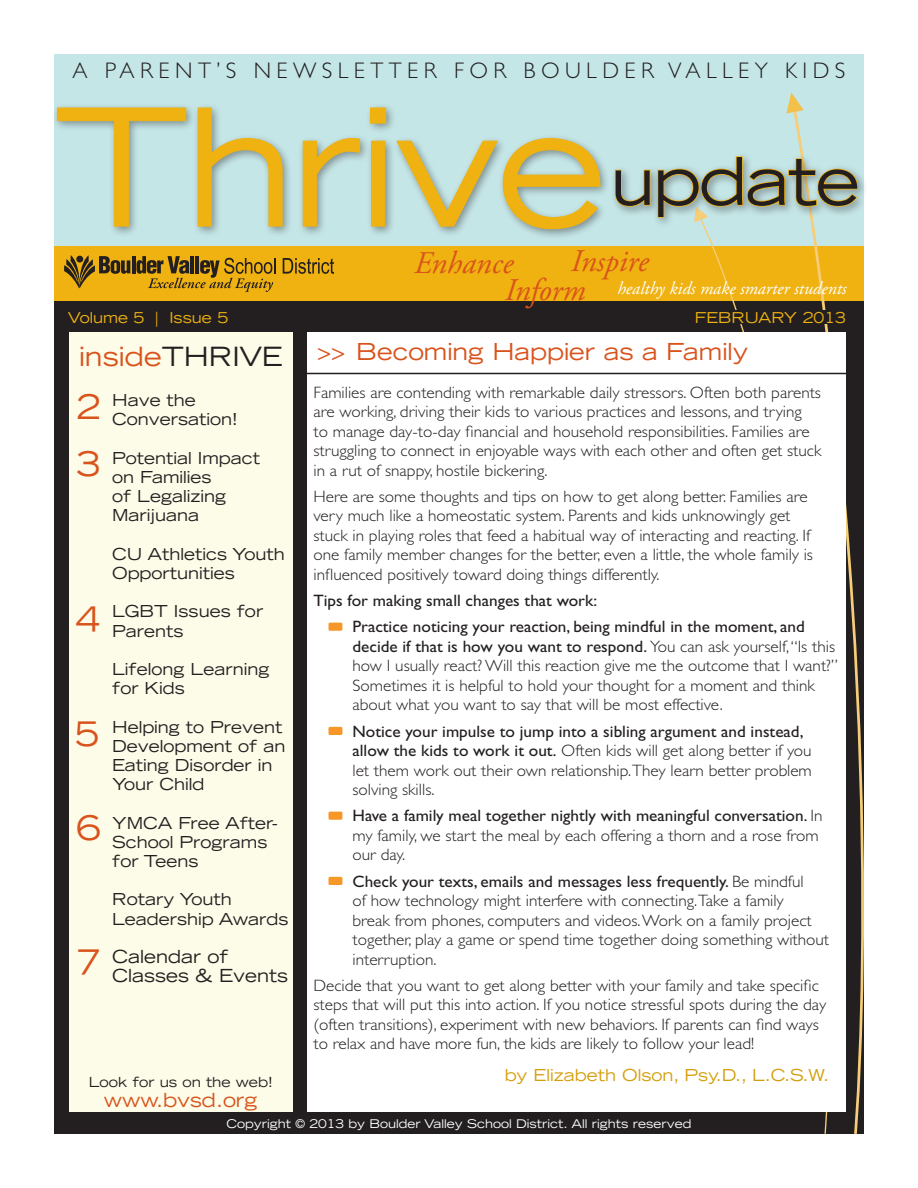
<style>
.page{position:relative;width:918px;height:1188px;background:#fff}
.page>*{position:absolute;margin:0;border:0;box-sizing:border-box;transform-origin:0 0}
.t1{font:expanded 162.45px "Trade Gothic LT Std";letter-spacing:-.02em;color:#efb211}
.t2{font:expanded 65.7px "Trade Gothic LT Std";letter-spacing:-.02em;color:#231f20}
.t3{font:expanded 33.75px "Trade Gothic LT Std";color:#d9531c}
.t4{font:italic 31.5px "Adobe Garamond Pro";color:#d9531c}
.t5{font:expanded 26.55px "Trade Gothic LT Std";color:#d9531c}
.t6{font:expanded 23.4px "Trade Gothic LT Std";color:#d9531c}
.t7{font:300 22.65px "Gill Sans Std";letter-spacing:.24em;color:#231f20}
.t8{font:expanded 19.5px "Trade Gothic LT Std";color:#d9531c}
.t9{font:italic 18px "Adobe Garamond Pro";color:#fff}
.t10{font:expanded 18px/19.2px "Trade Gothic LT Std";color:#231f20}
.t11{font:300 16.5px/19.5px "Gill Sans Std";color:#231f20;scale:1.04 1}
.t12{font:expanded 16.5px/19.2px "Trade Gothic LT Std";color:#231f20}
.t13{font:16.5px "Gill Sans Std";color:#231f20;scale:1.04 1}
.t14{font:expanded 16.5px "Trade Gothic LT Std";color:#d49f0c}
.t15{font:expanded 15px "Trade Gothic LT Std";color:#efb211}
.t16{font:expanded 13.95px "Trade Gothic LT Std";color:#231f20}
.t17{font:expanded 12px "Trade Gothic LT Std";color:#fff}
.s1{color:#231f20}
.s2{font-weight:400}
</style>
<div class="page">
<div style="left:54px;top:54px;width:810px;height:250px;background:#c5e6e7"></div>
<div style="left:54px;top:291px;width:810px;height:843px;background:#231f20"></div>
<div style="left:54px;top:246px;width:644px;height:55px;background:#efb211"></div>
<div style="left:52px;top:102px;width:559px;height:138px;background:#231f20;opacity:.45"></div>
<svg style="left:57px;top:107px;width:130px;height:120px"></svg>
<svg style="left:197px;top:107px;width:86px;height:120px"></svg>
<svg style="left:302px;top:138px;width:58px;height:89px"></svg>
<svg style="left:370px;top:107px;width:16px;height:120px;background:#a5b19c"></svg>
<svg style="left:396px;top:138px;width:205px;height:91px"></svg>
<div style="left:69px;top:332px;width:224px;height:780px;background:#fcfce9"></div>
<svg style="left:698px;top:228px;width:166px;height:906px"></svg>
<svg style="left:786px;top:92px;width:18px;height:21px"></svg>
<svg style="left:64px;top:255px;width:66px;height:34px;background:#a87e16"></svg>
<hr style="left:132px;top:256px;width:3px;height:17px;background:#231f20">
<svg style="left:137px;top:256px;width:139px;height:36px;background:#b38615"></svg>
<svg style="left:283px;top:258px;width:51px;height:16px"></svg>
<div style="left:307px;top:332px;width:539px;height:780px;background:#fff"></div>
<div style="left:610px;top:151px;width:259px;height:77px;background:#231f20;opacity:.45"></div>
<svg style="left:614px;top:169px;width:37px;height:38px"></svg>
<svg style="left:657px;top:156px;width:202px;height:66px"></svg>
<div style="left:732px;top:310px;width:99px;height:13px;background:#231f20"></div>
<hr style="left:302px;top:373px;width:552px;height:1px;background:#231f20">
<div style="left:328px;top:623px;width:14px;height:8px;background:#f79727;border-radius:2px"></div>
<div style="left:328px;top:727px;width:14px;height:8px;background:#f79727;border-radius:2px"></div>
<div style="left:328px;top:812px;width:14px;height:8px;background:#f79727;border-radius:2px"></div>
<div style="left:328px;top:877px;width:14px;height:8px;background:#f79727;border-radius:2px"></div>
<p class="t7" style="left:72px;top:58px;width:775px">A PARENT’S NEWSLETTER FOR BOULDER VALLEY KIDS</p>
<p class="t1" style="left:54px;top:61px;width:554px">Thrive</p>
<p class="t4" style="left:414px;top:244px;width:101px">Enhance</p>
<p class="t4" style="left:505px;top:271px;width:82px">Inform</p>
<p class="t2" style="left:611px;top:138px;width:251px">update</p>
<p class="t4" style="left:571px;top:242px;width:79px">Inspire</p>
<p class="t9" style="left:617px;top:278px;width:231px">healthy kids make smarter students</p>
<p class="t15" style="left:68px;top:307px;width:161px">Volume 5 | Issue 5</p>
<p class="t15" style="left:695px;top:307px;width:153px">FEBRUARY 2013</p>
<p class="t5" style="left:79px;top:339px;width:205px">inside<span class="s1">THRIVE</span></p>
<p class="t12" style="left:112px;top:390px;width:127px">Have the<br>Conversation!</p>
<p class="t12" style="left:112px;top:448px;width:150px">Potential Impact on Families<br>of Legalizing<br>Marijuana</p>
<p class="t12" style="left:112px;top:544px;width:174px">CU Athletics Youth<br>Opportunities</p>
<p class="t12" style="left:112px;top:601px;width:153px">LGBT Issues for<br>Parents</p>
<p class="t12" style="left:112px;top:659px;width:159px">Lifelong Learning for Kids</p>
<p class="t12" style="left:112px;top:717px;width:175px">Helping to Prevent<br>Development of an<br>Eating Disorder in<br>Your Child</p>
<p class="t12" style="left:112px;top:813px;width:167px">YMCA Free After-<br>School Programs for Teens</p>
<p class="t12" style="left:112px;top:889px;width:178px">Rotary Youth<br>Leadership Awards</p>
<p class="t10" style="left:112px;top:946px;width:178px">Calendar of<br>Classes &amp; Events</p>
<p class="t3" style="left:76px;top:385px;width:26px">2</p>
<p class="t3" style="left:76px;top:442px;width:26px">3</p>
<p class="t3" style="left:76px;top:596px;width:26px">4</p>
<p class="t3" style="left:75px;top:711px;width:26px">5</p>
<p class="t3" style="left:76px;top:806px;width:26px">6</p>
<p class="t3" style="left:76px;top:940px;width:26px">7</p>
<p class="t16" style="left:89px;top:1073px;width:186px">Look for us on the web!</p>
<p class="t8" style="left:104px;top:1087px;width:155px">www.bvsd.org</p>
<p class="t6" style="left:317px;top:336px;width:433px">&gt;&gt; Becoming Happier as a Family</p>
<p class="t11" style="left:314px;top:382px;width:490px">Families are contending with remarkable daily stressors. Often both parents are working, driving their kids to various practices and lessons, and trying<br>to manage day-to-day financial and household responsibilities. Families are struggling to connect in enjoyable ways with each other and often get stuck in a rut of snappy, hostile bickering.</p>
<p class="t11" style="left:314px;top:487px;width:482px">Here are some thoughts and tips on how to get along better. Families are very much like a homeostatic system. Parents and kids unknowingly get stuck in playing roles that feed a habitual way of interacting and reacting. If one family member changes for the better, even a little, the whole family is influenced positively toward doing things differently.</p>
<p class="t13" style="left:314px;top:591px;width:274px">Tips for making small changes that work:</p>
<p class="t11" style="left:352px;top:617px;width:468px"><span class="s2">Practice noticing your reaction, being mindful in the moment, and decide if that is how you want to respond.</span> You can ask yourself, “Is this how I usually react? Will this reaction give me the outcome that I want?” Sometimes it is helpful to hold your thought for a moment and think about what you want to say that will be most effective.</p>
<p class="t11" style="left:352px;top:721px;width:443px"><span class="s2">Notice your impulse to jump into a sibling argument and instead, allow the kids to work it out.</span> Often kids will get along better if you let them work out their own relationship.They learn better problem solving skills.</p>
<p class="t11" style="left:352px;top:806px;width:453px"><span class="s2">Have a family meal together nightly with meaningful conversation.</span> In my family, we start the meal by each offering a thorn and a rose from our day.</p>
<p class="t11" style="left:352px;top:871px;width:460px"><span class="s2">Check your texts, emails and messages less frequently.</span> Be mindful<br>of how technology might interfere with connecting.Take a family<br>break from phones, computers and videos. Work on a family project together, play a game or spend time together doing something without interruption.</p>
<p class="t11" style="left:314px;top:976px;width:494px">Decide that you want to get along better with your family and take specific steps that will put this into action. If you notice stressful spots during the day (often transitions), experiment with new behaviors. If parents can find ways to relax and have more fun, the kids are likely to follow your lead!</p>
<p class="t14" style="left:505px;top:1065px;width:326px">by Elizabeth Olson, Psy.D., L.C.S.W.</p>
<p class="t17" style="left:226px;top:1116px;width:467px">Copyright © 2013 by Boulder Valley School District. All rights reserved</p>
</div>
